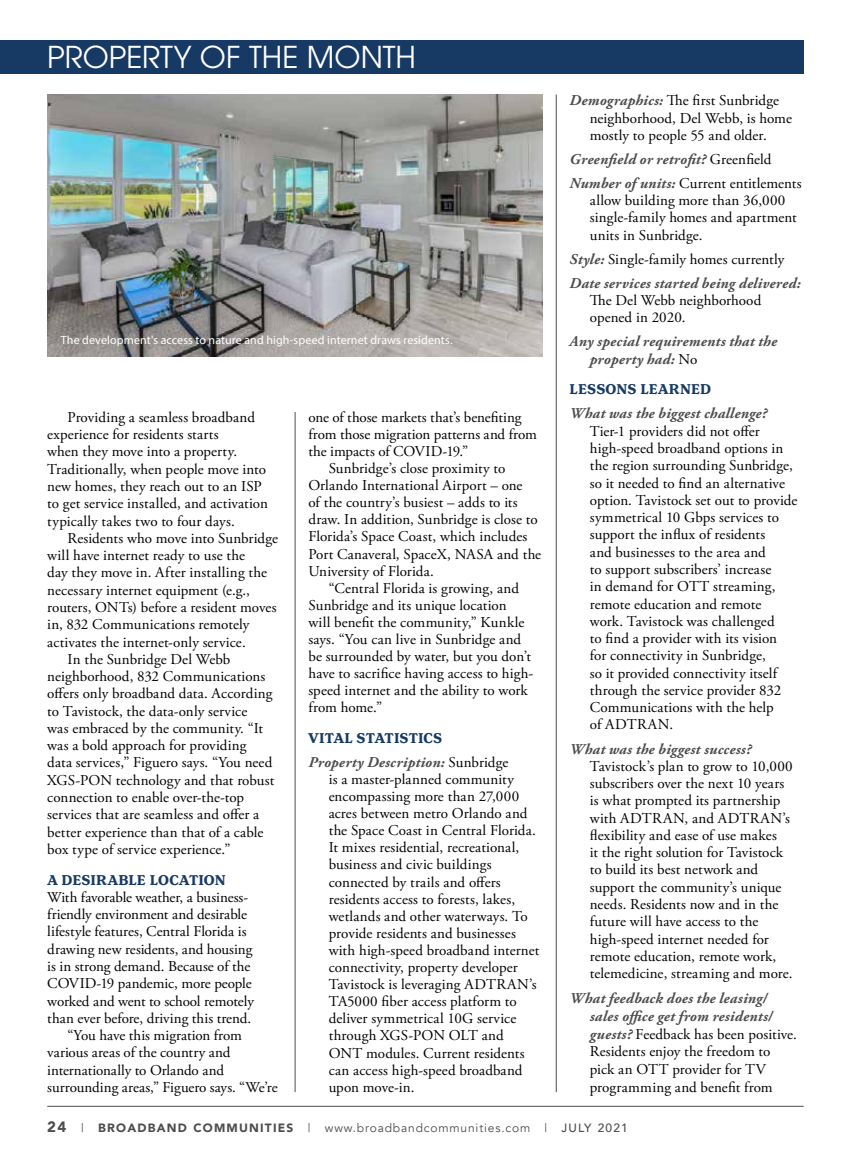
<style>
.page{position:relative;width:851px;height:1161px;background:#fff}
.page>*{position:absolute;margin:0;border:0;box-sizing:border-box;transform-origin:0 0}
.t1{font:30px "ITC Avant Garde Pro";color:#fff}
.t2{font:15px/17.2px "Adobe Garamond Pro";letter-spacing:.005em;color:#000}
.t3{font:italic 700 15px/24px "Adobe Garamond Pro";letter-spacing:.015em;color:#4d4d4f}
.t4{font:700 15px "Henriette";letter-spacing:.005em;color:#173a64}
.t5{font:12px "Myriad Pro";letter-spacing:.005em;color:#fff}
.t6{font:12px "Avenir";letter-spacing:.07em;color:#4d4d4f}
.s1{font-weight:700;font-style:italic;color:#4d4d4f}
.s2{font-weight:400;font-style:normal;color:#000}
.s3{font-weight:900;font-size:15px}
.s4{font-weight:900}
.s5{font-weight:500}
</style>
<div class="page">
<div style="left:0;top:40px;width:803px;height:34px;background:#173a64"></div>
<hr style="left:47px;top:1106px;width:756px;height:1px;background:#4d4d4f">
<hr style="left:556px;top:94px;width:1px;height:998px;background:#4d4d4f">
<hr style="left:295px;top:412px;width:1px;height:680px;background:#4d4d4f">
<img style="left:47px;top:94px;width:495px;height:263px">
<h1 class="t1" style="left:47px;top:39px;width:370px">PROPERTY OF THE MONTH</h1>
<p class="t5" style="left:61px;top:332px;width:393px">The development's access to nature and high-speed internet draws residents.</p>
<p class="t2" style="left:47px;top:409px;width:222px;text-indent:20px">Providing a seamless broadband experience for residents starts<br>when they move into a property.<br>Traditionally, when people move into new homes, they reach out to an ISP to get service installed, and activation typically takes two to four days.</p>
<p class="t2" style="left:68px;top:530px;width:212px">Residents who move into Sunbridge</p>
<p class="t2" style="left:47px;top:547px;width:199px">will have internet ready to use the</p>
<p class="t2" style="left:47px;top:565px;width:221px">day they move in. After installing the</p>
<p class="t2" style="left:47px;top:582px;width:204px">necessary internet equipment (e.g.,</p>
<p class="t2" style="left:47px;top:599px;width:231px">routers, ONTs) before a resident moves</p>
<p class="t2" style="left:47px;top:616px;width:204px">in, 832 Communications remotely</p>
<p class="t2" style="left:47px;top:634px;width:200px">activates the internet-only service.</p>
<p class="t2" style="left:68px;top:651px;width:164px">In the Sunbridge Del Webb</p>
<p class="t2" style="left:47px;top:668px;width:220px">neighborhood, 832 Communications</p>
<p class="t2" style="left:47px;top:686px;width:227px">offers only broadband data. According</p>
<p class="t2" style="left:47px;top:703px;width:201px">to Tavistock, the data-only service</p>
<p class="t2" style="left:47px;top:720px;width:217px">was embraced by the community. “It</p>
<p class="t2" style="left:47px;top:737px;width:201px">was a bold approach for providing</p>
<p class="t2" style="left:47px;top:755px;width:226px">data services,” Figuero says. “You need</p>
<p class="t2" style="left:47px;top:772px;width:229px">XGS-PON technology and that robust</p>
<p class="t2" style="left:47px;top:789px;width:198px">connection to enable over-the-top</p>
<p class="t2" style="left:47px;top:806px;width:213px">services that are seamless and offer a</p>
<p class="t2" style="left:47px;top:824px;width:217px">better experience than that of a cable</p>
<p class="t2" style="left:47px;top:841px;width:185px">box type of service experience.”</p>
<p class="t4" style="left:47px;top:871px;width:180px">A DESIRABLE LOCATION</p>
<p class="t2" style="left:47px;top:889px;width:202px">With favorable weather, a business-</p>
<p class="t2" style="left:47px;top:906px;width:201px">friendly environment and desirable</p>
<p class="t2" style="left:47px;top:924px;width:201px">lifestyle features, Central Florida is</p>
<p class="t2" style="left:47px;top:941px;width:207px">drawing new residents, and housing</p>
<p class="t2" style="left:47px;top:958px;width:205px">is in strong demand. Because of the</p>
<p class="t2" style="left:47px;top:975px;width:206px">COVID-19 pandemic, more people</p>
<p class="t2" style="left:47px;top:993px;width:208px">worked and went to school remotely</p>
<p class="t2" style="left:47px;top:1010px;width:205px">than ever before, driving this trend.</p>
<p class="t2" style="left:68px;top:1027px;width:176px">“You have this migration from</p>
<p class="t2" style="left:47px;top:1045px;width:185px">various areas of the country and</p>
<p class="t2" style="left:47px;top:1062px;width:178px">internationally to Orlando and</p>
<p class="t2" style="left:47px;top:1079px;width:232px">surrounding areas,” Figuero says. “We’re</p>
<p class="t2" style="left:308px;top:409px;width:215px">one of those markets that’s benefiting</p>
<p class="t2" style="left:308px;top:426px;width:230px">from those migration patterns and from</p>
<p class="t2" style="left:308px;top:443px;width:161px">the impacts of COVID-19.”</p>
<p class="t2" style="left:328px;top:460px;width:178px">Sunbridge’s close proximity to</p>
<p class="t2" style="left:308px;top:477px;width:216px">Orlando International Airport – one</p>
<p class="t2" style="left:308px;top:494px;width:211px">of the country’s busiest – adds to its</p>
<p class="t2" style="left:308px;top:511px;width:231px">draw. In addition, Sunbridge is close to</p>
<p class="t2" style="left:308px;top:529px;width:220px">Florida’s Space Coast, which includes</p>
<p class="t2" style="left:308px;top:546px;width:234px">Port Canaveral, SpaceX, NASA and the</p>
<p class="t2" style="left:308px;top:563px;width:127px">University of Florida.</p>
<p class="t2" style="left:328px;top:580px;width:192px">“Central Florida is growing, and</p>
<p class="t2" style="left:308px;top:597px;width:200px">Sunbridge and its unique location</p>
<p class="t2" style="left:308px;top:614px;width:217px">will benefit the community,” Kunkle</p>
<p class="t2" style="left:308px;top:631px;width:214px">says. “You can live in Sunbridge and</p>
<p class="t2" style="left:308px;top:648px;width:224px">be surrounded by water, but you don’t</p>
<p class="t2" style="left:308px;top:665px;width:226px">have to sacrifice having access to high-</p>
<p class="t2" style="left:308px;top:682px;width:221px">speed internet and the ability to work</p>
<p class="t2" style="left:308px;top:700px;width:75px">from home.”</p>
<p class="t4" style="left:308px;top:729px;width:135px">VITAL STATISTICS</p>
<p class="t2" style="left:328px;top:754px;width:212px;text-indent:-20px"><span class="s1">Property Description:</span> Sunbridge<br>is a master-planned community encompassing more than 27,000 acres between metro Orlando and the Space Coast in Central Florida.<br>It mixes residential, recreational, business and civic buildings connected by trails and offers residents access to forests, lakes, wetlands and other waterways. To provide residents and businesses with high-speed broadband internet connectivity, property developer<br>Tavistock is leveraging ADTRAN’s<br>TA5000 fiber access platform to deliver symmetrical 10G service through XGS-PON OLT and<br>ONT modules. Current residents can access high-speed broadband upon move-in.</p>
<p class="t2" style="left:589px;top:92px;width:204px;text-indent:-20px"><span class="s1">Demographics:</span> The first Sunbridge neighborhood, Del Webb, is home mostly to people 55 and older.</p>
<p class="t3" style="left:569px;top:147px;width:233px">Greenfield or retrofit? <span class="s2">Greenfield<br></span>Number of units: <span class="s2">Current entitlements</span></p>
<p class="t2" style="left:590px;top:192px;width:208px">allow building more than 36,000 single-family homes and apartment units in Sunbridge.</p>
<p class="t3" style="left:569px;top:247px;width:232px">Style: <span class="s2">Single-family homes currently<br></span>Date services started being delivered:</p>
<p class="t2" style="left:589px;top:292px;width:173px">The Del Webb neighborhood opened in 2020.</p>
<p class="t3" style="left:589px;top:333px;width:189px;line-height:17.2px;text-indent:-20px">Any special requirements that the property had: <span class="s2">No</span></p>
<p class="t4" style="left:569px;top:381px;width:143px">LESSONS LEARNED</p>
<p class="t3" style="left:569px;top:402px;width:199px">What was the biggest challenge?</p>
<p class="t2" style="left:589px;top:423px;width:209px">Tier-1 providers did not offer high-speed broadband options in the region surrounding Sunbridge, so it needed to find an alternative option. Tavistock set out to provide symmetrical 10 Gbps services to support the influx of residents<br>and businesses to the area and<br>to support subscribers’ increase<br>in demand for OTT streaming, remote education and remote work. Tavistock was challenged<br>to find a provider with its vision<br>for connectivity in Sunbridge,<br>so it provided connectivity itself through the service provider 832<br>Communications with the help<br>of ADTRAN.</p>
<p class="t3" style="left:569px;top:737px;width:183px">What was the biggest success?</p>
<p class="t2" style="left:589px;top:758px;width:204px">Tavistock’s plan to grow to 10,000 subscribers over the next 10 years is what prompted its partnership with ADTRAN, and ADTRAN’s flexibility and ease of use makes<br>it the right solution for Tavistock to build its best network and support the community’s unique needs. Residents now and in the future will have access to the high-speed internet needed for remote education, remote work, telemedicine, streaming and more.</p>
<p class="t2" style="left:589px;top:990px;width:209px;line-height:17.9px;text-indent:-20px"><span class="s1">What feedback does the leasing/ sales office get from residents/ guests?</span> Feedback has been positive.<br>Residents enjoy the freedom to pick an OTT provider for TV programming and benefit from</p>
<p class="t6" style="left:47px;top:1121px;width:582px"><span class="s3">24</span> | <span class="s4">BROADBAND COMMUNITIES</span> | www.broadbandcommunities.com | <span class="s5">JULY 2021</span></p>
</div>
